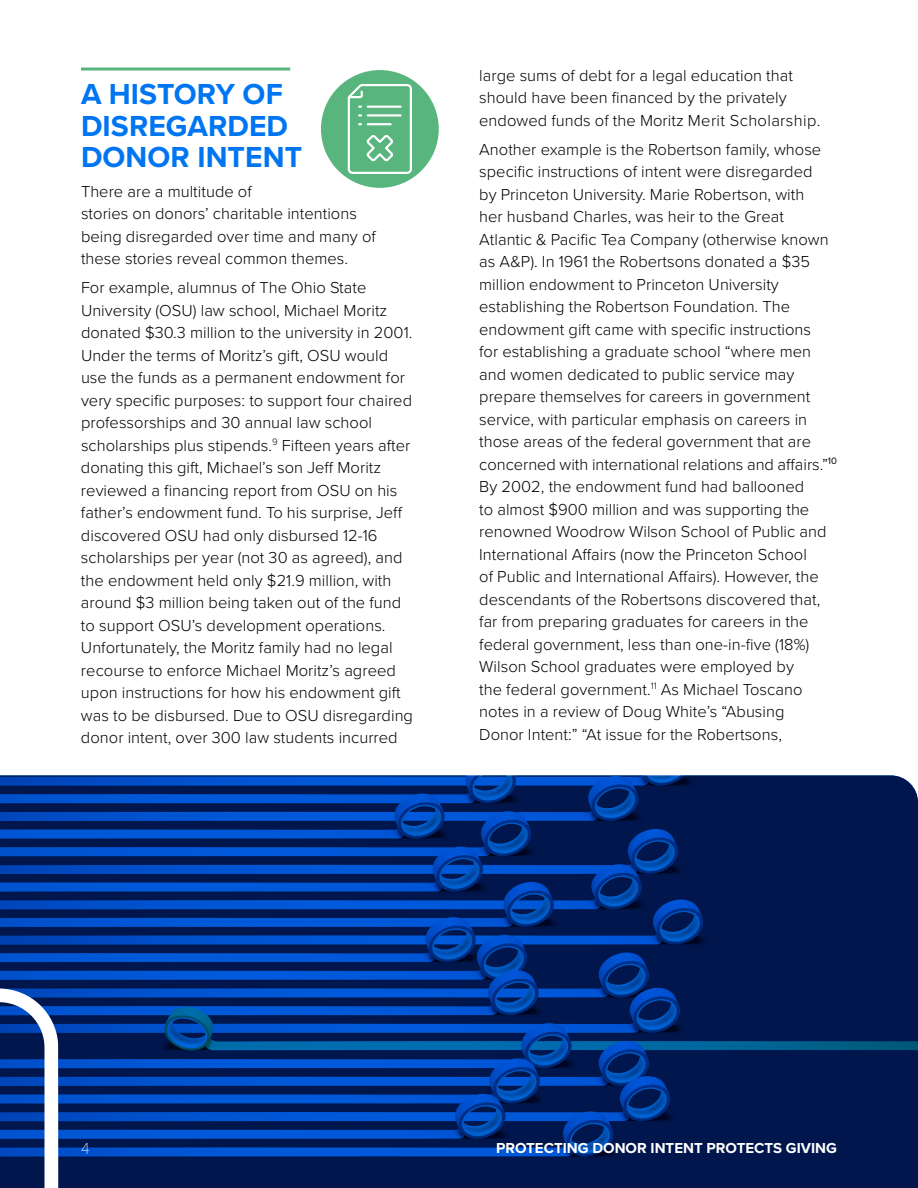
<style>
.page{position:relative;width:918px;height:1188px;background:#fff}
.page>*{position:absolute;margin:0;border:0;box-sizing:border-box;transform-origin:0 0}
.t1{font:700 30px/31.5px "Proxima Nova";letter-spacing:.005em;color:#0075f2}
.t2{font:300 16.5px/22.5px "Proxima Nova";letter-spacing:.005em;color:#000}
.t3{font:100 16.5px "Proxima Nova T";color:#fff}
.t4{font:700 15px "Proxima Nova";color:#fff}
</style>
<div class="page">
<hr style="left:81px;top:68px;width:209px;height:3px;background:#58b57d">
<div style="left:321px;top:70px;width:118px;height:118px;background:#58b57d;border-radius:50%"></div>
<svg style="left:347px;top:84px;width:65px;height:90px"></svg>
<svg style="left:0;top:775px;width:918px;height:413px;background:#002b76"></svg>
<svg style="left:0;top:947px;width:58px;height:241px"></svg>
<h1 class="t1" style="left:81px;top:78px;width:223px">A HISTORY OF<br>DISREGARDED<br>DONOR INTENT</h1>
<p class="t2" style="left:81px;top:179px;width:296px">There are a multitude of<br>stories on donors’ charitable intentions being disregarded over time and many of these stories reveal common themes.</p>
<p class="t2" style="left:81px;top:276px;width:334px">For example, alumnus of The Ohio State University (OSU) law school, Michael Moritz donated $30.3 million to the university in 2001.<br>Under the terms of Moritz’s gift, OSU would use the funds as a permanent endowment for very specific purposes: to support four chaired professorships and 30 annual law school scholarships plus stipends.<sup>9</sup> Fifteen years after donating this gift, Michael’s son Jeff Moritz reviewed a financing report from OSU on his father’s endowment fund. To his surprise, Jeff discovered OSU had only disbursed 12-16 scholarships per year (not 30 as agreed), and the endowment held only $21.9 million, with around $3 million being taken out of the fund to support OSU’s development operations.<br>Unfortunately, the Moritz family had no legal recourse to enforce Michael Moritz’s agreed upon instructions for how his endowment gift was to be disbursed. Due to OSU disregarding donor intent, over 300 law students incurred</p>
<p class="t2" style="left:479px;top:63px;width:343px">large sums of debt for a legal education that should have been financed by the privately endowed funds of the Moritz Merit Scholarship.</p>
<p class="t2" style="left:479px;top:137px;width:359px">Another example is the Robertson family, whose specific instructions of intent were disregarded<br>by Princeton University. Marie Robertson, with<br>her husband Charles, was heir to the Great Atlantic &amp; Pacific Tea Company (otherwise known as A&amp;P). In 1961 the Robertsons donated a $35 million endowment to Princeton University establishing the Robertson Foundation. The endowment gift came with specific instructions<br>for establishing a graduate school “where men and women dedicated to public service may prepare themselves for careers in government service, with particular emphasis on careers in those areas of the federal government that are concerned with international relations and affairs.”<sup>10<br></sup>By 2002, the endowment fund had ballooned<br>to almost $900 million and was supporting the renowned Woodrow Wilson School of Public and International Affairs (now the Princeton School<br>of Public and International Affairs). However, the descendants of the Robertsons discovered that, far from preparing graduates for careers in the federal government, less than one-in-five (18%)<br>Wilson School graduates were employed by<br>the federal government.<sup>11</sup> As Michael Toscano notes in a review of Doug White’s “Abusing<br>Donor Intent:” “At issue for the Robertsons,</p>
<p class="t3" style="left:81px;top:1136px;width:10px">4</p>
<p class="t4" style="left:496px;top:1136px;width:342px">PROTECTING DONOR INTENT PROTECTS GIVING</p>
</div>
